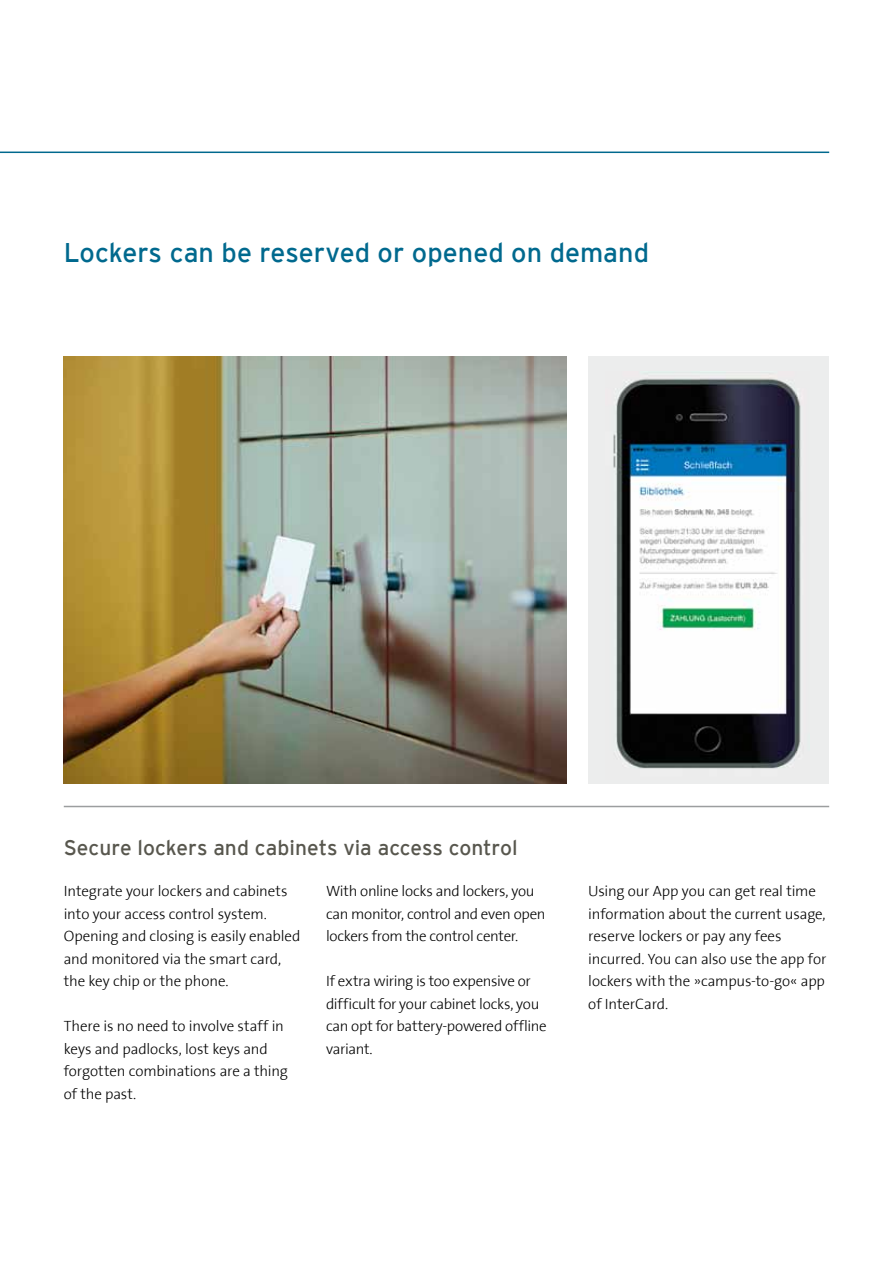
<style>
.page{position:relative;width:893px;height:1263px;background:#fff}
.page>*{position:absolute;margin:0;border:0;box-sizing:border-box;transform-origin:0 0}
.t1{font:27px "Interstate";color:#00698e}
.t2{font:21px "Interstate";color:#58574e}
.t3{font:300 15px/22.5px "The Sans";letter-spacing:-.01em;color:#000}
</style>
<div class="page">
<hr style="left:0;top:152px;width:829px;height:1px;background:#00698e">
<img style="left:64px;top:356px;width:503px;height:428px">
<hr style="left:64px;top:806px;width:765px;height:1px;background:#9c9e9f">
<div style="left:588px;top:356px;width:241px;height:428px;background:#eceded"></div>
<img style="left:613px;top:378px;width:188px;height:391px">
<h1 class="t1" style="left:64px;top:237px;width:587px">Lockers can be reserved or opened on demand</h1>
<h2 class="t2" style="left:64px;top:836px;width:455px">Secure lockers and cabinets via access control</h2>
<p class="t3" style="left:64px;top:881px;width:238px">Integrate your lockers and cabinets into your access control system.<br>Opening and closing is easily enabled and monitored via the smart card, the key chip or the phone.</p>
<p class="t3" style="left:64px;top:1016px;width:226px">There is no need to involve staff in keys and padlocks, lost keys and forgotten combinations are a thing of the past.</p>
<p class="t3" style="left:326px;top:881px;width:221px">With online locks and lockers, you can monitor, control and even open lockers from the control center.</p>
<p class="t3" style="left:326px;top:971px;width:222px">If extra wiring is too expensive or difficult for your cabinet locks, you can opt for battery-powered offline variant.</p>
<p class="t3" style="left:588px;top:881px;width:240px">Using our App you can get real time information about the current usage, reserve lockers or pay any fees incurred. You can also use the app for lockers with the »campus-to-go« app of InterCard.</p>
</div>
